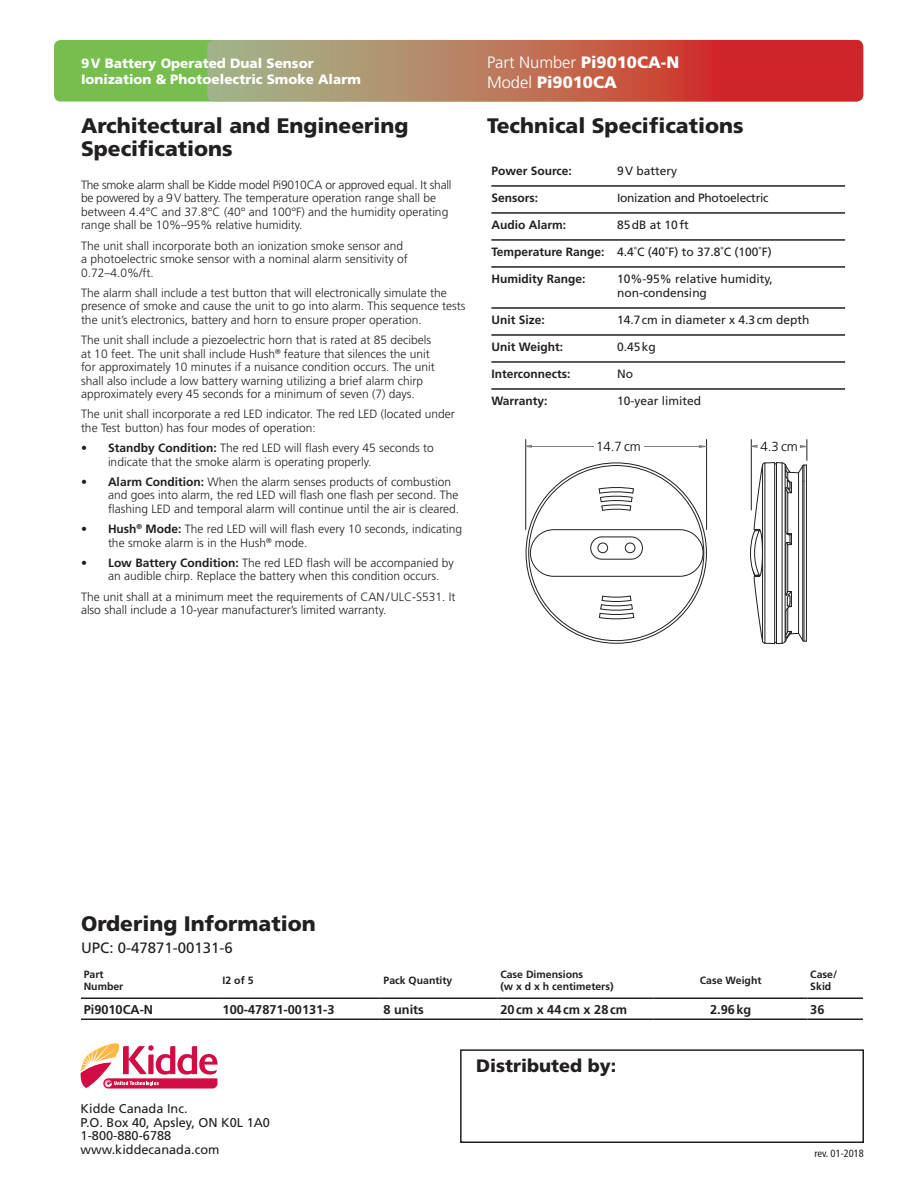
<style>
.page{position:relative;width:918px;height:1188px;background:#fff}
.page>*{position:absolute;margin:0;border:0;box-sizing:border-box;transform-origin:0 0}
.Headings{font:900 21px/22.5px "Frutiger";color:#231f20}
.Headings-2{font:900 18px "Frutiger";color:#231f20}
.Feature_Headings{font:300 16.5px "Frutiger";color:#fff}
.Feature_Headings-2{font:900 16.5px "Frutiger";color:#fff}
.Ordering_Headings{font:15px "Frutiger";color:#231f20}
.Feature_Headings-3{font:900 13.5px/16.2px "Frutiger";color:#fff}
.t1{font:300 13.2px "Frutiger";color:#050504}
.Body_Text{font:12.75px/13.5px "Frutiger";color:#231f20}
.Subheads{font:700 12.75px "Frutiger";color:#231f20}
.Body_Text-2{font:300 12px/13.5px "Frutiger";color:#231f20}
.t2{font:12px/14.4px "Frutiger";color:#231f20}
.t3{font:700 12px "Frutiger";color:#231f20}
.t4{font:12px "Frutiger";letter-spacing:-.02em;color:#231f20}
.Subheads-2{font:700 10.5px/12px "Frutiger";color:#231f20}
.t5{font:condensed 10.5px "Frutiger";color:#231f20}
.s1{font-weight:900}
.s2{font-weight:300}
.s3{font-weight:700}
</style>
<div class="page">
<div style="left:54px;top:40px;width:809px;height:62px;background:#77be4e;border-radius:7px"></div>
<svg style="left:207px;top:40px;width:656px;height:62px"></svg>
<svg style="left:81px;top:1043px;width:137px;height:46px"></svg>
<div style="left:460px;top:1049px;width:404px;height:94px;border:2px solid #231f20"></div>
<hr style="left:525px;top:440px;width:1px;height:90px;background:#231f20">
<hr style="left:706px;top:440px;width:1px;height:90px;background:#231f20">
<svg style="left:598px;top:487px;width:36px;height:24px"></svg>
<svg style="left:599px;top:595px;width:35px;height:24px"></svg>
<div style="left:590px;top:537px;width:53px;height:23px;border:1px solid #231f20;border-radius:11px"></div>
<div style="left:530px;top:529px;width:173px;height:48px;border:1px solid #231f20;border-radius:23px"></div>
<div style="left:598px;top:543px;width:10px;height:10px;border:1px solid #231f20;border-radius:50%"></div>
<div style="left:625px;top:543px;width:10px;height:10px;border:1px solid #231f20;border-radius:50%"></div>
<hr style="left:525px;top:446px;width:182px;height:1px;background:#808180">
<div style="left:594px;top:435px;width:50px;height:17px;background:#fff"></div>
<svg style="left:524px;top:445px;width:8px;height:3px"></svg>
<svg style="left:699px;top:445px;width:6px;height:3px"></svg>
<svg style="left:750px;top:440px;width:58px;height:204px"></svg>
<hr style="left:81px;top:1018px;width:139px;height:2px;background:#231f20">
<hr style="left:220px;top:1018px;width:161px;height:2px;background:#231f20">
<hr style="left:381px;top:1018px;width:117px;height:2px;background:#231f20">
<hr style="left:498px;top:1018px;width:156px;height:2px;background:#231f20">
<hr style="left:654px;top:1018px;width:154px;height:2px;background:#231f20">
<hr style="left:808px;top:1018px;width:55px;height:2px;background:#231f20">
<hr style="left:81px;top:998px;width:139px;height:1px;background:#231f20">
<hr style="left:220px;top:998px;width:161px;height:1px;background:#231f20">
<hr style="left:381px;top:998px;width:117px;height:1px;background:#231f20">
<hr style="left:498px;top:998px;width:156px;height:1px;background:#231f20">
<hr style="left:654px;top:998px;width:154px;height:1px;background:#231f20">
<hr style="left:808px;top:998px;width:55px;height:1px;background:#231f20">
<hr style="left:491px;top:185px;width:126px;height:2px;background:#231f20">
<hr style="left:617px;top:185px;width:228px;height:2px;background:#231f20">
<hr style="left:491px;top:212px;width:126px;height:2px;background:#231f20">
<hr style="left:617px;top:212px;width:228px;height:2px;background:#231f20">
<hr style="left:491px;top:239px;width:126px;height:2px;background:#231f20">
<hr style="left:617px;top:239px;width:228px;height:2px;background:#231f20">
<hr style="left:491px;top:266px;width:126px;height:2px;background:#231f20">
<hr style="left:617px;top:266px;width:228px;height:2px;background:#231f20">
<hr style="left:491px;top:307px;width:126px;height:2px;background:#231f20">
<hr style="left:617px;top:307px;width:228px;height:2px;background:#231f20">
<hr style="left:491px;top:334px;width:126px;height:2px;background:#231f20">
<hr style="left:617px;top:334px;width:228px;height:2px;background:#231f20">
<hr style="left:491px;top:361px;width:126px;height:2px;background:#231f20">
<hr style="left:617px;top:361px;width:228px;height:2px;background:#231f20">
<hr style="left:491px;top:388px;width:126px;height:2px;background:#231f20">
<hr style="left:617px;top:388px;width:228px;height:2px;background:#231f20">
<p class="Feature_Headings-3" style="left:81px;top:55px;width:281px">9V Battery Operated Dual Sensor<br>Ionization &amp; Photoelectric Smoke Alarm</p>
<p class="Feature_Headings" style="left:487px;top:53px;width:194px">Part Number <span class="s1">Pi9010CA-N</span></p>
<p class="Feature_Headings-2" style="left:487px;top:72px;width:131px"><span class="s2">Model</span> Pi9010CA</p>
<p class="Headings" style="left:81px;top:114px;width:329px">Architectural and Engineering<br>Specifications</p>
<p class="Body_Text-2" style="left:81px;top:178px;width:372px">The smoke alarm shall be Kidde model Pi9010CA or approved equal. It shall be powered by a 9V battery. The temperature operation range shall be between 4.4°C and 37.8°C (40° and 100°F) and the humidity operating range shall be 10%–95% relative humidity.</p>
<p class="Body_Text-2" style="left:81px;top:239px;width:328px">The unit shall incorporate both an ionization smoke sensor and a photoelectric smoke sensor with a nominal alarm sensitivity of<br>0.72–4.0%/ft.</p>
<p class="Body_Text-2" style="left:81px;top:286px;width:386px">The alarm shall include a test button that will electronically simulate the presence of smoke and cause the unit to go into alarm. This sequence tests the unit’s electronics, battery and horn to ensure proper operation.</p>
<p class="Body_Text-2" style="left:81px;top:333px;width:355px">The unit shall include a piezoelectric horn that is rated at 85 decibels at 10 feet. The unit shall include Hush<sup>®</sup> feature that silences the unit for approximately 10 minutes if a nuisance condition occurs. The unit shall also include a low battery warning utilizing a brief alarm chirp approximately every 45 seconds for a minimum of seven (7) days.</p>
<p class="Body_Text-2" style="left:81px;top:408px;width:375px">The unit shall incorporate a red LED indicator. The red LED (located under the Test button) has four modes of operation:</p>
<p class="Body_Text-2" style="left:108px;top:441px;width:327px;text-indent:-27px"><span class="s3">• Standby Condition:</span> The red LED will flash every 45 seconds to indicate that the smoke alarm is operating properly.</p>
<p class="Body_Text-2" style="left:108px;top:475px;width:353px;text-indent:-27px"><span class="s3">• Alarm Condition:</span> When the alarm senses products of combustion and goes into alarm, the red LED will flash one flash per second. The flashing LED and temporal alarm will continue until the air is cleared.</p>
<p class="Body_Text-2" style="left:108px;top:522px;width:356px;text-indent:-27px"><span class="s3">• Hush</span><sup>®</sup> <span class="s3">Mode:</span> The red LED will will flash every 10 seconds, indicating the smoke alarm is in the Hush<sup>®</sup> mode.</p>
<p class="Body_Text-2" style="left:108px;top:556px;width:347px;text-indent:-27px"><span class="s3">• Low Battery Condition:</span> The red LED flash will be accompanied by an audible chirp. Replace the battery when this condition occurs.</p>
<p class="Body_Text-2" style="left:81px;top:590px;width:376px">The unit shall at a minimum meet the requirements of CAN/ULC-S531. It also shall include a 10-year manufacturer’s limited warranty.</p>
<p class="Headings" style="left:487px;top:114px;width:258px">Technical Specifications</p>
<p class="t3" style="left:491px;top:163px;width:82px">Power Source:</p>
<p class="t2" style="left:617px;top:163px;width:62px">9V battery</p>
<p class="t3" style="left:491px;top:190px;width:48px">Sensors:</p>
<p class="t4" style="left:617px;top:190px;width:153px">Ionization and Photoelectric</p>
<p class="t3" style="left:491px;top:217px;width:76px">Audio Alarm:</p>
<p class="t2" style="left:617px;top:217px;width:73px">85dB at 10ft</p>
<p class="t3" style="left:491px;top:244px;width:115px">Temperature Range:</p>
<p class="t2" style="left:617px;top:244px;width:156px">4.4˚C (40˚F) to 37.8˚C (100˚F)</p>
<p class="t3" style="left:491px;top:271px;width:96px">Humidity Range:</p>
<p class="t2" style="left:617px;top:271px;width:157px">10%-95% relative humidity, non-condensing</p>
<p class="t3" style="left:491px;top:313px;width:55px">Unit Size:</p>
<p class="t2" style="left:617px;top:312px;width:194px">14.7cm in diameter x 4.3cm depth</p>
<p class="t3" style="left:491px;top:340px;width:73px">Unit Weight:</p>
<p class="t2" style="left:617px;top:339px;width:40px">0.45kg</p>
<p class="t3" style="left:491px;top:367px;width:81px">Interconnects:</p>
<p class="t2" style="left:617px;top:366px;width:17px">No</p>
<p class="t3" style="left:491px;top:394px;width:58px">Warranty:</p>
<p class="t2" style="left:617px;top:393px;width:86px">10-year limited</p>
<p class="t1" style="left:596px;top:438px;width:46px">14.7 cm</p>
<p class="t1" style="left:760px;top:438px;width:39px">4.3 cm</p>
<p class="Headings" style="left:81px;top:913px;width:236px">Ordering Information</p>
<p class="Ordering_Headings" style="left:81px;top:939px;width:153px">UPC: 0-47871-00131-6</p>
<p class="Subheads-2" style="left:84px;top:968px;width:41px">Part<br>Number</p>
<p class="Subheads-2" style="left:223px;top:974px;width:32px">I2 of 5</p>
<p class="Subheads-2" style="left:384px;top:974px;width:70px">Pack Quantity</p>
<p class="Subheads-2" style="left:500px;top:968px;width:115px">Case Dimensions<br>(w x d x h centimeters)</p>
<p class="Subheads-2" style="left:700px;top:974px;width:63px">Case Weight</p>
<p class="Subheads-2" style="left:810px;top:968px;width:28px">Case/<br>Skid</p>
<p class="Subheads" style="left:84px;top:1002px;width:71px">Pi9010CA-N</p>
<p class="Subheads" style="left:223px;top:1002px;width:113px">100-47871-00131-3</p>
<p class="Subheads" style="left:384px;top:1002px;width:42px">8 units</p>
<p class="Subheads" style="left:500px;top:1002px;width:128px">20cm x 44cm x 28cm</p>
<p class="Subheads" style="left:710px;top:1002px;width:43px">2.96kg</p>
<p class="Subheads" style="left:810px;top:1002px;width:16px">36</p>
<p class="Body_Text" style="left:81px;top:1102px;width:191px">Kidde Canada Inc.<br>P.O. Box 40, Apsley, ON K0L 1A0<br>1-800-880-6788 www.kiddecanada.com</p>
<p class="Headings-2" style="left:476px;top:1055px;width:142px">Distributed by:</p>
<p class="t5" style="left:815px;top:1147px;width:51px">rev. 01-2018</p>
</div>
